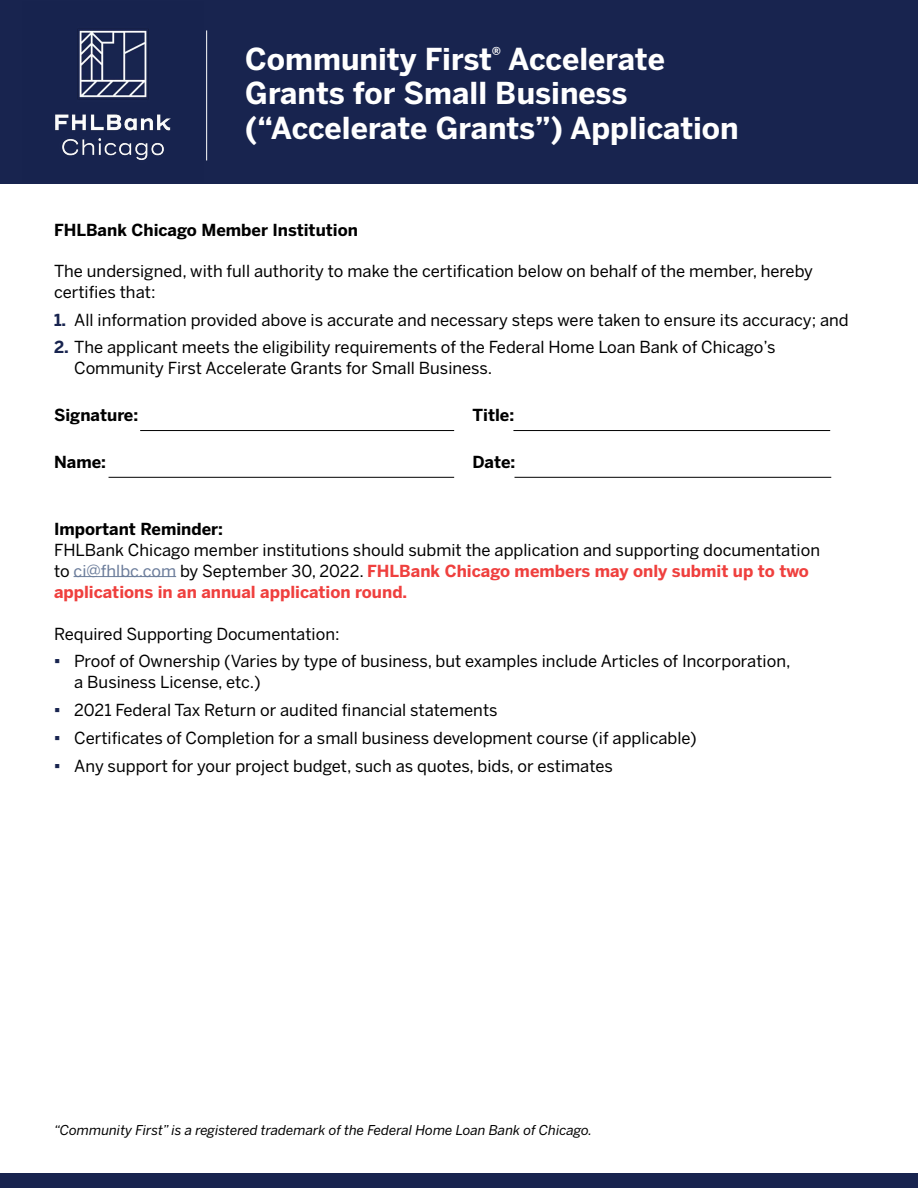
<style>
.page{position:relative;width:918px;height:1188px;background:#fff}
.page>*{position:absolute;margin:0;border:0;box-sizing:border-box;transform-origin:0 0}
.t1{font:700 30px/34.5px "Benton Sans";color:#fff}
.t2{font:16.5px/21px "Benton Sans";color:#000}
.t3{font:700 16.5px "Benton Sans";color:#000}
.t4{font:italic 13.5px "Benton Sans";color:#000}
.s1{font-weight:700;color:#18244f}
.s2{color:#6c7d9b}
.s3{font-weight:700;color:#ef403e}
.s4{font-family:"Arial";font-size:18px;color:#18244f}
</style>
<div class="page">
<div style="left:0;top:0;width:918px;height:184px;background:#18244f"></div>
<img style="left:55px;top:29px;width:116px;height:131px">
<hr style="left:206px;top:30px;width:1px;height:130px;background:#fff">
<hr style="left:74px;top:576px;width:102px;height:1px;background:#6c7d9b">
<div style="left:0;top:1173px;width:918px;height:15px;background:#18244f"></div>
<hr style="left:140px;top:430px;width:314px;height:1px;background:#000">
<hr style="left:109px;top:477px;width:345px;height:1px;background:#000">
<hr style="left:513px;top:430px;width:317px;height:1px;background:#000">
<hr style="left:515px;top:477px;width:316px;height:1px;background:#000">
<h1 class="t1" style="left:245px;top:42px;width:495px">Community First<sup>®</sup> Accelerate<br>Grants for Small Business (“Accelerate Grants”) Application</h1>
<p class="t3" style="left:54px;top:220px;width:306px">FHLBank Chicago Member Institution</p>
<p class="t2" style="left:54px;top:260px;width:761px">The undersigned, with full authority to make the certification below on behalf of the member, hereby certifies that:</p>
<p class="t2" style="left:54px;top:309px;width:796px"><span class="s1">1.</span> All information provided above is accurate and necessary steps were taken to ensure its accuracy; and</p>
<p class="t2" style="left:74px;top:337px;width:703px;text-indent:-20px"><span class="s1">2.</span> The applicant meets the eligibility requirements of the Federal Home Loan Bank of Chicago’s<br>Community First Accelerate Grants for Small Business.</p>
<p class="t3" style="left:54px;top:405px;width:86px">Signature:</p>
<p class="t3" style="left:54px;top:452px;width:54px">Name:</p>
<p class="t3" style="left:472px;top:405px;width:43px">Title:</p>
<p class="t3" style="left:472px;top:452px;width:44px">Date:</p>
<p class="t3" style="left:54px;top:518px;width:171px">Important Reminder:</p>
<p class="t2" style="left:54px;top:539px;width:768px">FHLBank Chicago member institutions should submit the application and supporting documentation to <span class="s2">ci@fhlbc.com</span> by September 30, 2022. <span class="s3">FHLBank Chicago members may only submit up to two applications in an annual application round.</span></p>
<p class="t2" style="left:54px;top:623px;width:287px">Required Supporting Documentation:</p>
<p class="t2" style="left:74px;top:651px;width:718px;text-indent:-20px"><span class="s4">▪</span> Proof of Ownership (Varies by type of business, but examples include Articles of Incorporation, a Business License, etc.)</p>
<p class="t2" style="left:54px;top:700px;width:445px"><span class="s4">▪</span> 2021 Federal Tax Return or audited financial statements</p>
<p class="t2" style="left:54px;top:727px;width:644px"><span class="s4">▪</span> Certificates of Completion for a small business development course (if applicable)</p>
<p class="t2" style="left:54px;top:755px;width:560px"><span class="s4">▪</span> Any support for your project budget, such as quotes, bids, or estimates</p>
<p class="t4" style="left:54px;top:1122px;width:540px">“Community First” is a registered trademark of the Federal Home Loan Bank of Chicago.</p>
</div>
